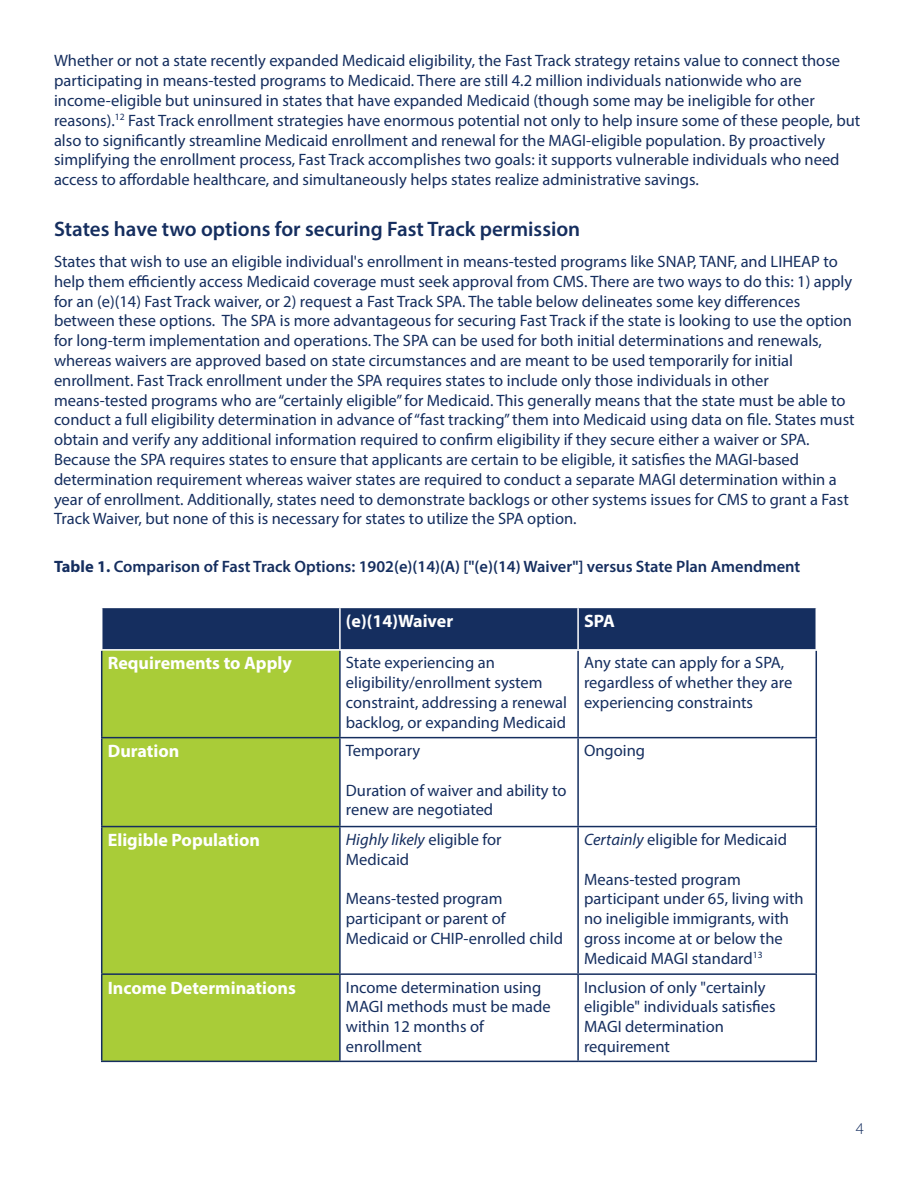
<style>
.page{position:relative;width:918px;height:1188px;background:#fff}
.page>*{position:absolute;margin:0;border:0;box-sizing:border-box;transform-origin:0 0}
.t1{font:600 21px "Myriad Pro";color:#152e5f}
.t2{font:700 18px "Myriad Pro";color:#fff}
.t3{font:16.5px/19.8px "Myriad Pro";color:#152e5f}
.t4{font:600 16.5px "Myriad Pro";color:#152e5f}
.t5{font:italic 16.5px "Myriad Pro";color:#152e5f}
.t6{font:300 16.5px "Myriad Pro";color:#152e5f}
.s1{font-weight:700}
.s2{font-style:normal}
.s3{font-style:italic}
</style>
<div class="page">
<div style="left:102px;top:608px;width:714px;height:41px;background:#152e5f"></div>
<div style="left:102px;top:651px;width:237px;height:410px;background:#a9cc38"></div>
<hr style="left:339px;top:651px;width:2px;height:86px;background:#152e5f">
<hr style="left:816px;top:651px;width:1px;height:86px;background:#152e5f">
<hr style="left:101px;top:738px;width:1px;height:88px;background:#152e5f">
<hr style="left:816px;top:975px;width:1px;height:86px;background:#152e5f">
<hr style="left:578px;top:1061px;width:239px;height:1px;background:#152e5f">
<hr style="left:339px;top:738px;width:2px;height:88px;background:#152e5f">
<hr style="left:340px;top:826px;width:238px;height:1px;background:#152e5f">
<hr style="left:578px;top:826px;width:239px;height:1px;background:#152e5f">
<hr style="left:578px;top:737px;width:239px;height:1px;background:#152e5f">
<hr style="left:577px;top:738px;width:2px;height:88px;background:#152e5f">
<hr style="left:816px;top:738px;width:1px;height:88px;background:#152e5f">
<hr style="left:577px;top:827px;width:2px;height:146px;background:#152e5f">
<hr style="left:816px;top:827px;width:1px;height:146px;background:#152e5f">
<hr style="left:578px;top:973px;width:239px;height:2px;background:#152e5f">
<hr style="left:101px;top:973px;width:239px;height:2px;background:#152e5f">
<hr style="left:340px;top:973px;width:238px;height:2px;background:#152e5f">
<hr style="left:577px;top:975px;width:2px;height:86px;background:#152e5f">
<hr style="left:340px;top:1061px;width:238px;height:1px;background:#152e5f">
<hr style="left:101px;top:826px;width:239px;height:1px;background:#152e5f">
<hr style="left:101px;top:827px;width:1px;height:146px;background:#152e5f">
<hr style="left:339px;top:827px;width:2px;height:146px;background:#152e5f">
<hr style="left:101px;top:975px;width:1px;height:86px;background:#152e5f">
<hr style="left:339px;top:975px;width:2px;height:86px;background:#152e5f">
<hr style="left:101px;top:1061px;width:239px;height:1px;background:#152e5f">
<hr style="left:101px;top:651px;width:1px;height:86px;background:#152e5f">
<hr style="left:577px;top:651px;width:2px;height:86px;background:#152e5f">
<hr style="left:101px;top:737px;width:239px;height:1px;background:#152e5f">
<hr style="left:340px;top:737px;width:238px;height:1px;background:#152e5f">
<hr style="left:339px;top:608px;width:2px;height:41px;background:#fff">
<hr style="left:577px;top:608px;width:2px;height:41px;background:#fff">
<p class="t3" style="left:54px;top:51px;width:788px">Whether or not a state recently expanded Medicaid eligibility, the Fast Track strategy retains value to connect those participating in means-tested programs to Medicaid. There are still 4.2 million individuals nationwide who are</p>
<p class="t3" style="left:54px;top:90px;width:762px">income-eligible but uninsured in states that have expanded Medicaid (though some may be ineligible for other</p>
<p class="t3" style="left:54px;top:110px;width:808px">reasons).<sup>12</sup> Fast Track enrollment strategies have enormous potential not only to help insure some of these people, but also to significantly streamline Medicaid enrollment and renewal for the MAGI-eligible population. By proactively</p>
<p class="t3" style="left:54px;top:150px;width:787px">simplifying the enrollment process, Fast Track accomplishes two goals: it supports vulnerable individuals who need access to affordable healthcare, and simultaneously helps states realize administrative savings.</p>
<p class="t1" style="left:54px;top:216px;width:528px">States have two options for securing Fast Track permission</p>
<p class="t3" style="left:54px;top:251px;width:800px">States that wish to use an eligible individual's enrollment in means-tested programs like SNAP, TANF, and LIHEAP to help them efficiently access Medicaid coverage must seek approval from CMS. There are two ways to do this: 1) apply for an (e)(14) Fast Track waiver, or 2) request a Fast Track SPA. The table below delineates some key differences</p>
<p class="t3" style="left:54px;top:311px;width:800px">between these options. The SPA is more advantageous for securing Fast Track if the state is looking to use the option for long-term implementation and operations. The SPA can be used for both initial determinations and renewals, whereas waivers are approved based on state circumstances and are meant to be used temporarily for initial</p>
<p class="t3" style="left:54px;top:370px;width:716px">enrollment. Fast Track enrollment under the SPA requires states to include only those individuals in other</p>
<p class="t3" style="left:54px;top:390px;width:802px">means-tested programs who are “certainly eligible” for Medicaid. This generally means that the state must be able to conduct a full eligibility determination in advance of “fast tracking” them into Medicaid using data on file. States must obtain and verify any additional information required to confirm eligibility if they secure either a waiver or SPA.</p>
<p class="t3" style="left:54px;top:449px;width:747px">Because the SPA requires states to ensure that applicants are certain to be eligible, it satisfies the MAGI-based</p>
<p class="t3" style="left:54px;top:469px;width:796px">determination requirement whereas waiver states are required to conduct a separate MAGI determination within a year of enrollment. Additionally, states need to demonstrate backlogs or other systems issues for CMS to grant a Fast<br>Track Waiver, but none of this is necessary for states to utilize the SPA option.</p>
<p class="t4" style="left:54px;top:556px;width:748px"><span class="s1">Table 1.</span> Comparison of Fast Track Options: 1902(e)(14)(A) ["(e)(14) Waiver"] versus State Plan Amendment</p>
<p class="t2" style="left:346px;top:609px;width:109px">(e)(14)Waiver</p>
<p class="t2" style="left:584px;top:609px;width:32px">SPA</p>
<p class="t2" style="left:108px;top:652px;width:186px">Requirements to Apply</p>
<p class="t3" style="left:346px;top:653px;width:151px">State experiencing an</p>
<p class="t3" style="left:346px;top:672px;width:223px">eligibility/enrollment system constraint, addressing a renewal backlog, or expanding Medicaid</p>
<p class="t2" style="left:108px;top:739px;width:73px">Duration</p>
<p class="t3" style="left:346px;top:740px;width:76px">Temporary</p>
<p class="t3" style="left:346px;top:780px;width:222px">Duration of waiver and ability to renew are negotiated</p>
<p class="t2" style="left:108px;top:828px;width:154px">Eligible Population</p>
<p class="t5" style="left:346px;top:829px;width:157px">Highly likely <span class="s2">eligible for</span></p>
<p class="t3" style="left:346px;top:849px;width:65px">Medicaid</p>
<p class="t3" style="left:346px;top:889px;width:158px">Means-tested program</p>
<p class="t3" style="left:346px;top:908px;width:161px">participant or parent of</p>
<p class="t3" style="left:346px;top:928px;width:219px">Medicaid or CHIP-enrolled child</p>
<p class="t2" style="left:108px;top:976px;width:190px">Income Determinations</p>
<p class="t3" style="left:346px;top:977px;width:206px">Income determination using<br>MAGI methods must be made within 12 months of</p>
<p class="t3" style="left:346px;top:1036px;width:78px">enrollment</p>
<p class="t3" style="left:584px;top:653px;width:210px">Any state can apply for a SPA, regardless of whether they are experiencing constraints</p>
<p class="t3" style="left:584px;top:740px;width:63px">Ongoing</p>
<p class="t3" style="left:584px;top:829px;width:205px"><span class="s3">Certainly</span> eligible for Medicaid</p>
<p class="t3" style="left:584px;top:869px;width:158px">Means-tested program</p>
<p class="t3" style="left:584px;top:889px;width:221px">participant under 65, living with no ineligible immigrants, with gross income at or below the<br>Medicaid MAGI standard<sup>13</sup></p>
<p class="t3" style="left:584px;top:977px;width:183px">Inclusion of only "certainly</p>
<p class="t3" style="left:584px;top:997px;width:193px">eligible" individuals satisfies<br>MAGI determination</p>
<p class="t3" style="left:584px;top:1036px;width:87px">requirement</p>
<p class="t6" style="left:856px;top:1119px;width:10px">4</p>
</div>
